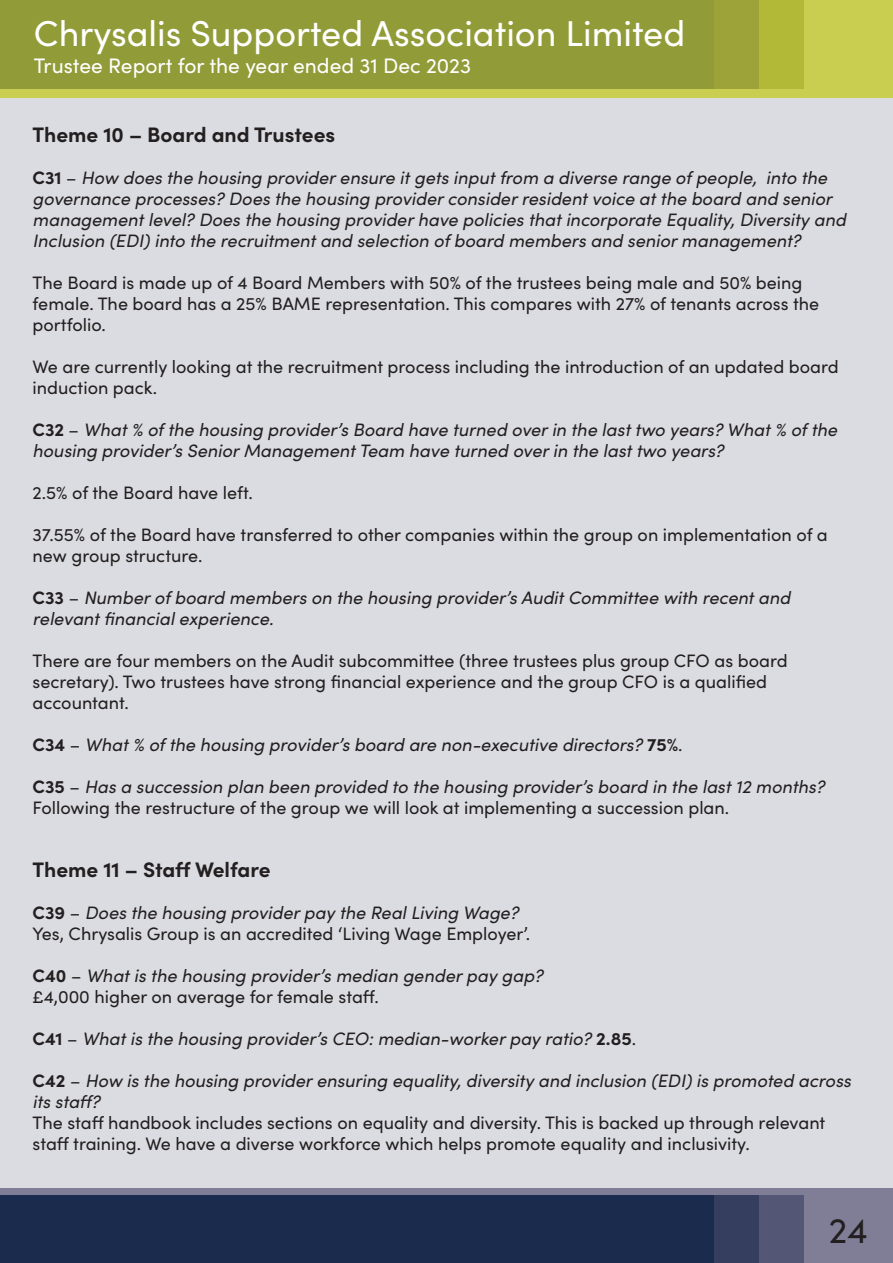
<style>
.page{position:relative;width:893px;height:1263px;background:#fff}
.page>*{position:absolute;margin:0;border:0;box-sizing:border-box;transform-origin:0 0}
.t1{font:36px "Sofia Pro";color:#fff}
.t2{font:36px "Sofia Pro";color:#231f20}
.t3{font:700 21px "Sofia Pro";color:#231f20}
.t4{font:21px "Sofia Pro";color:#fff}
.t5{font:italic 18px/21px "Sofia Pro";color:#231f20}
.t6{font:18px/21px "Sofia Pro";color:#231f20}
.s1{font-weight:700;font-style:normal}
.s2{font-style:normal}
.s3{font-weight:700}
.s4{font-style:italic}
</style>
<div class="page">
<div style="left:0;top:98px;width:893px;height:1090px;background:#dbdce1"></div>
<div style="left:0;top:0;width:893px;height:89px;background:#919c39"></div>
<div style="left:804px;top:0;width:89px;height:89px;background:#c9ce51"></div>
<div style="left:759px;top:0;width:45px;height:89px;background:#b2b936"></div>
<div style="left:714px;top:0;width:45px;height:89px;background:#9da338"></div>
<div style="left:0;top:89px;width:893px;height:9px;background:#c9ce51"></div>
<div style="left:0;top:1195px;width:893px;height:68px;background:#1a2b4d"></div>
<div style="left:804px;top:1195px;width:89px;height:68px;background:#807e96"></div>
<div style="left:759px;top:1195px;width:45px;height:68px;background:#535775"></div>
<div style="left:714px;top:1195px;width:45px;height:68px;background:#363e60"></div>
<div style="left:0;top:1188px;width:893px;height:7px;background:#807e96"></div>
<h1 class="t1" style="left:34px;top:7px;width:653px">Chrysalis Supported Association Limited</h1>
<p class="t4" style="left:34px;top:50px;width:439px">Trustee Report for the year ended 31 Dec 2023</p>
<p class="t3" style="left:33px;top:118px;width:304px">Theme 10 – Board and Trustees</p>
<p class="t5" style="left:33px;top:166px;width:815px"><span class="s1">C31</span> <span class="s2">–</span> How does the housing provider ensure it gets input from a diverse range of people, into the governance processes? Does the housing provider consider resident voice at the board and senior management level? Does the housing provider have policies that incorporate Equality, Diversity and Inclusion (EDI) into the recruitment and selection of board members and senior management?</p>
<p class="t6" style="left:33px;top:271px;width:788px">The Board is made up of 4 Board Members with 50% of the trustees being male and 50% being female. The board has a 25% BAME representation. This compares with 27% of tenants across the portfolio.</p>
<p class="t6" style="left:33px;top:355px;width:808px">We are currently looking at the recruitment process including the introduction of an updated board induction pack.</p>
<p class="t5" style="left:33px;top:418px;width:806px"><span class="s1">C32</span> <span class="s2">–</span> What % of the housing provider’s Board have turned over in the last two years? What % of the housing provider’s Senior Management Team have turned over in the last two years?</p>
<p class="t6" style="left:33px;top:481px;width:222px">2.5% of the Board have left.</p>
<p class="t6" style="left:33px;top:523px;width:797px">37.55% of the Board have transferred to other companies within the group on implementation of a new group structure.</p>
<p class="t5" style="left:33px;top:586px;width:759px"><span class="s1">C33</span> <span class="s2">–</span> Number of board members on the housing provider’s Audit Committee with recent and relevant financial experience.</p>
<p class="t6" style="left:33px;top:649px;width:757px">There are four members on the Audit subcommittee (three trustees plus group CFO as board secretary). Two trustees have strong financial experience and the group CFO is a qualified accountant.</p>
<p class="t5" style="left:33px;top:733px;width:651px"><span class="s1">C34</span> <span class="s2">–</span> What % of the housing provider’s board are non-executive directors? <span class="s1">75%</span><span class="s2">.</span></p>
<p class="t5" style="left:33px;top:775px;width:794px"><span class="s1">C35</span> <span class="s2">–</span> Has a succession plan been provided to the housing provider’s board in the last 12 months?<br><span class="s2">Following the restructure of the group we will look at implementing a succession plan.</span></p>
<p class="t3" style="left:33px;top:853px;width:240px">Theme 11 – Staff Welfare</p>
<p class="t6" style="left:33px;top:901px;width:499px"><span class="s3">C39</span> – <span class="s4">Does the housing provider pay the Real Living Wage?<br></span>Yes, Chrysalis Group is an accredited ‘Living Wage Employer’.</p>
<p class="t5" style="left:33px;top:964px;width:512px"><span class="s1">C40</span> <span class="s2">–</span> What is the housing provider’s median gender pay gap? <span class="s2">£4,000 higher on average for female staff.</span></p>
<p class="t5" style="left:33px;top:1027px;width:605px"><span class="s1">C41</span> <span class="s2">–</span> What is the housing provider’s CEO: median-worker pay ratio? <span class="s1">2.85</span><span class="s2">.</span></p>
<p class="t5" style="left:33px;top:1069px;width:820px"><span class="s1">C42</span> <span class="s2">–</span> How is the housing provider ensuring equality, diversity and inclusion (EDI) is promoted across its staff?</p>
<p class="t6" style="left:33px;top:1111px;width:794px">The staff handbook includes sections on equality and diversity. This is backed up through relevant staff training. We have a diverse workforce which helps promote equality and inclusivity.</p>
<h1 class="t2" style="left:829px;top:1204px;width:41px">24</h1>
</div>
